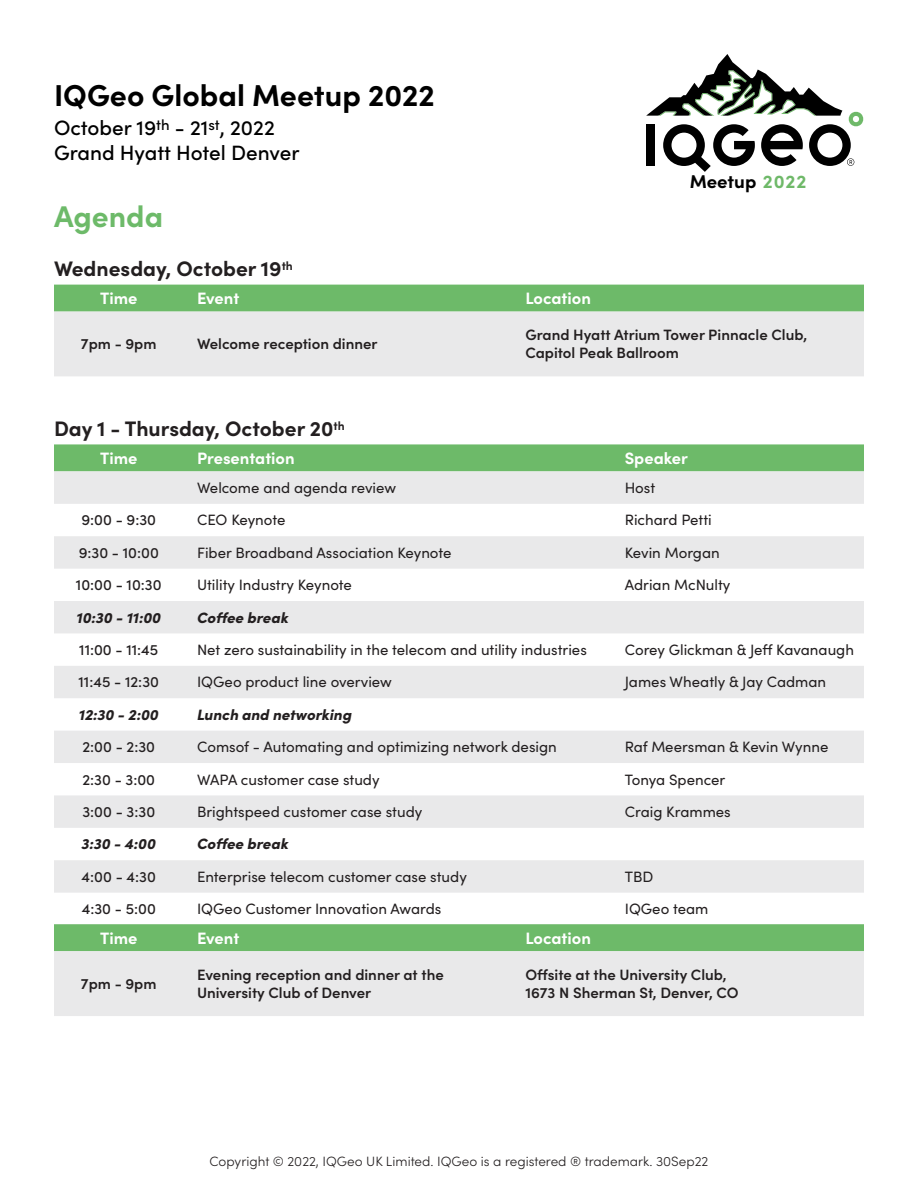
<style>
.page{position:relative;width:918px;height:1188px;background:#fff}
.page>*{position:absolute;margin:0;border:0;box-sizing:border-box;transform-origin:0 0}
.t1{font:700 30.3px "Sofia Pro";color:#000}
.t2{font:700 30px "Sofia Pro";color:#6dba69}
.t3{font:700 21px "Sofia Pro";color:#231f20}
.t4{font:500 20.7px/24.9px "Sofia Pro";color:#000}
.t5{font:700 18.6px "Sofia Pro";color:#000}
.t6{font:700 16.5px "Sofia Pro";color:#fff}
.t7{font:15px "Sofia Pro";color:#231f20}
.t8{font:600 15px/18px "Sofia Pro";color:#231f20}
.t9{font:500 15px "Sofia Pro";color:#231f20}
.t10{font:italic 900 15px "Sofia Pro";color:#231f20}
.t11{font:300 13.5px "Sofia Pro";color:#231f20}
.s1{color:#6fb969}
</style>
<div class="page">
<svg style="left:646px;top:54px;width:218px;height:118px"></svg>
<div style="left:54px;top:285px;width:810px;height:27px;background:#6dba69"></div>
<div style="left:54px;top:312px;width:810px;height:64px;background:#e9e9ea"></div>
<div style="left:54px;top:444px;width:810px;height:27px;background:#6dba69"></div>
<svg style="left:54px;top:471px;width:810px;height:422px;fill:#e9e9ea"></svg>
<div style="left:54px;top:924px;width:810px;height:27px;background:#6dba69"></div>
<div style="left:54px;top:951px;width:810px;height:65px;background:#e9e9ea"></div>
<p class="t1" style="left:54px;top:72px;width:382px">IQGeo Global Meetup 2022</p>
<p class="t4" style="left:54px;top:115px;width:247px">October 19<sup>th</sup> - 21<sup>st</sup>, 2022<br>Grand Hyatt Hotel Denver</p>
<p class="t2" style="left:54px;top:193px;width:111px">Agenda</p>
<p class="t3" style="left:54px;top:252px;width:240px">Wednesday, October 19<sup>th</sup></p>
<p class="t5" style="left:690px;top:167px;width:118px">Meetup <span class="s1">2022</span></p>
<p class="t6" style="left:100px;top:286px;width:39px">Time</p>
<p class="t6" style="left:197px;top:286px;width:44px">Event</p>
<p class="t6" style="left:525px;top:286px;width:67px">Location</p>
<p class="t8" style="left:81px;top:334px;width:77px">7pm - 9pm</p>
<p class="t8" style="left:197px;top:334px;width:182px">Welcome reception dinner</p>
<p class="t8" style="left:525px;top:325px;width:283px">Grand Hyatt Atrium Tower Pinnacle Club,<br>Capitol Peak Ballroom</p>
<p class="t3" style="left:54px;top:412px;width:292px">Day 1 - Thursday, October 20<sup>th</sup></p>
<p class="t6" style="left:100px;top:445px;width:39px">Time</p>
<p class="t6" style="left:197px;top:445px;width:99px">Presentation</p>
<p class="t6" style="left:625px;top:445px;width:65px">Speaker</p>
<p class="t7" style="left:197px;top:477px;width:201px">Welcome and agenda review</p>
<p class="t7" style="left:625px;top:477px;width:32px">Host</p>
<p class="t9" style="left:81px;top:509px;width:76px">9:00 - 9:30</p>
<p class="t7" style="left:197px;top:509px;width:90px">CEO Keynote</p>
<p class="t7" style="left:625px;top:509px;width:88px">Richard Petti</p>
<p class="t9" style="left:79px;top:542px;width:82px">9:30 - 10:00</p>
<p class="t7" style="left:197px;top:542px;width:256px">Fiber Broadband Association Keynote</p>
<p class="t7" style="left:625px;top:542px;width:96px">Kevin Morgan</p>
<p class="t9" style="left:76px;top:574px;width:87px">10:00 - 10:30</p>
<p class="t7" style="left:197px;top:574px;width:156px">Utility Industry Keynote</p>
<p class="t7" style="left:625px;top:574px;width:107px">Adrian McNulty</p>
<p class="t10" style="left:77px;top:606px;width:86px">10:30 - 11:00</p>
<p class="t10" style="left:197px;top:606px;width:93px">Coffee break</p>
<p class="t9" style="left:79px;top:639px;width:81px">11:00 - 11:45</p>
<p class="t7" style="left:197px;top:639px;width:391px">Net zero sustainability in the telecom and utility industries</p>
<p class="t7" style="left:625px;top:639px;width:231px">Corey Glickman &amp; Jeff Kavanaugh</p>
<p class="t9" style="left:79px;top:671px;width:82px">11:45 - 12:30</p>
<p class="t7" style="left:197px;top:671px;width:196px">IQGeo product line overview</p>
<p class="t7" style="left:625px;top:671px;width:203px">James Wheatly &amp; Jay Cadman</p>
<p class="t10" style="left:79px;top:703px;width:81px">12:30 - 2:00</p>
<p class="t10" style="left:197px;top:703px;width:156px">Lunch and networking</p>
<p class="t9" style="left:82px;top:736px;width:74px">2:00 - 2:30</p>
<p class="t7" style="left:197px;top:736px;width:361px">Comsof - Automating and optimizing network design</p>
<p class="t7" style="left:625px;top:736px;width:205px">Raf Meersman &amp; Kevin Wynne</p>
<p class="t9" style="left:82px;top:768px;width:74px">2:30 - 3:00</p>
<p class="t7" style="left:197px;top:768px;width:184px">WAPA customer case study</p>
<p class="t7" style="left:625px;top:768px;width:102px">Tonya Spencer</p>
<p class="t9" style="left:82px;top:801px;width:74px">3:00 - 3:30</p>
<p class="t7" style="left:197px;top:801px;width:227px">Brightspeed customer case study</p>
<p class="t7" style="left:625px;top:801px;width:108px">Craig Krammes</p>
<p class="t10" style="left:82px;top:832px;width:76px">3:30 - 4:00</p>
<p class="t10" style="left:197px;top:832px;width:93px">Coffee break</p>
<p class="t9" style="left:82px;top:866px;width:76px">4:00 - 4:30</p>
<p class="t7" style="left:197px;top:866px;width:271px">Enterprise telecom customer case study</p>
<p class="t7" style="left:625px;top:866px;width:30px">TBD</p>
<p class="t9" style="left:82px;top:898px;width:76px">4:30 - 5:00</p>
<p class="t7" style="left:197px;top:898px;width:246px">IQGeo Customer Innovation Awards</p>
<p class="t7" style="left:625px;top:898px;width:85px">IQGeo team</p>
<p class="t6" style="left:100px;top:925px;width:39px">Time</p>
<p class="t6" style="left:197px;top:925px;width:44px">Event</p>
<p class="t6" style="left:525px;top:925px;width:67px">Location</p>
<p class="t8" style="left:81px;top:974px;width:77px">7pm - 9pm</p>
<p class="t8" style="left:197px;top:965px;width:248px">Evening reception and dinner at the<br>University Club of Denver</p>
<p class="t8" style="left:525px;top:965px;width:215px">Offsite at the University Club,<br>1673 N Sherman St, Denver, CO</p>
<p class="t11" style="left:210px;top:1151px;width:500px">Copyright © 2022, IQGeo UK Limited. IQGeo is a registered ® trademark. 30Sep22</p>
</div>
